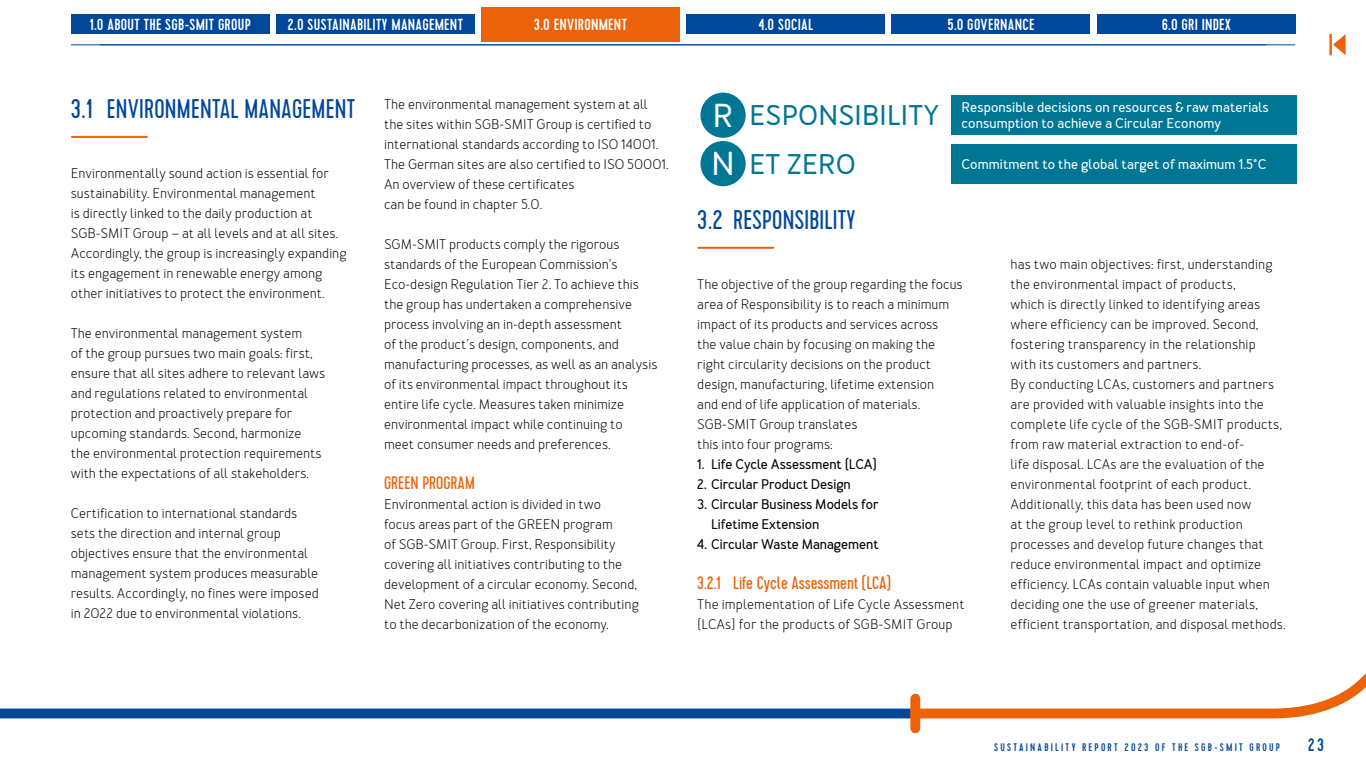
<style>
.page{position:relative;width:1366px;height:768px;background:#fff}
.page>*{position:absolute;margin:0;border:0;box-sizing:border-box;transform-origin:0 0}
.t1{font:700 33.2px/48.4px "Merlo";color:#fff}
.t2{font:700 28.5px/48.4px "Merlo";letter-spacing:.01em;color:#007695}
.t3{font:27px "Cervo";letter-spacing:.01em;color:#00489a}
.t4{font:18px "Cervo";color:#eb6209}
.t5{font:500 18px "Cervo";color:#00489a}
.t6{font:500 16px "Cervo";letter-spacing:.02em;color:#fff}
.t7{font:700 14.1px/16.4px "Merlo";letter-spacing:.01em;color:#fff}
.t8{font:14px/20px "Merlo";color:#000}
.t9{font:700 14px/20px "Merlo";color:#000}
.t10{font:500 11px "Cervo";letter-spacing:.2em;color:#00489a}
</style>
<div class="page">
<hr style="left:71px;top:44px;width:1224px;height:1px;background:#00489a">
<div style="left:0;top:709px;width:915px;height:9px;background:#00489a"></div>
<div style="left:910px;top:699px;width:10px;height:29px;background:#eb6209"></div>
<svg style="left:905px;top:673px;width:461px;height:50px"></svg>
<hr style="left:72px;top:136px;width:75px;height:2px;background:#eb6209">
<hr style="left:698px;top:247px;width:75px;height:2px;background:#eb6209">
<div style="left:481px;top:7px;width:199px;height:34px;background:#eb6209"></div>
<div style="left:700px;top:93px;width:46px;height:45px;background:#007695;border-radius:50%"></div>
<div style="left:700px;top:141px;width:46px;height:45px;background:#007695;border-radius:50%"></div>
<div style="left:951px;top:95px;width:346px;height:40px;background:#007695"></div>
<div style="left:951px;top:144px;width:346px;height:40px;background:#007695"></div>
<div style="left:71px;top:14px;width:198px;height:20px;background:#00489a"></div>
<div style="left:276px;top:14px;width:199px;height:20px;background:#00489a"></div>
<div style="left:687px;top:14px;width:198px;height:20px;background:#00489a"></div>
<div style="left:892px;top:14px;width:198px;height:20px;background:#00489a"></div>
<div style="left:1097px;top:14px;width:198px;height:20px;background:#00489a"></div>
<svg style="left:1329px;top:34px;width:17px;height:21px"></svg>
<p class="t6" style="left:89px;top:15px;width:163px">1.0 ABOUT THE SGB-SMIT GROUP</p>
<p class="t6" style="left:288px;top:15px;width:177px">2.0 SUSTAINABILITY MANAGEMENT</p>
<p class="t6" style="left:758px;top:15px;width:56px">4.0 SOCIAL</p>
<p class="t6" style="left:947px;top:15px;width:89px">5.0 GOVERNANCE</p>
<p class="t6" style="left:1162px;top:15px;width:70px">6.0 GRI INDEX</p>
<p class="t6" style="left:534px;top:15px;width:95px">3.0 ENVIRONMENT</p>
<h3 class="t3" style="left:71px;top:93px;width:286px">3.1 ENVIRONMENTAL MANAGEMENT</h3>
<p class="t8" style="left:71px;top:163px;width:277px">Environmentally sound action is essential for sustainability. Environmental management<br>is directly linked to the daily production at SGB-SMIT Group – at all levels and at all sites.<br>Accordingly, the group is increasingly expanding its engagement in renewable energy among other initiatives to protect the environment.</p>
<p class="t8" style="left:71px;top:323px;width:256px">The environmental management system<br>of the group pursues two main goals: first, ensure that all sites adhere to relevant laws and regulations related to environmental protection and proactively prepare for upcoming standards. Second, harmonize<br>the environmental protection requirements with the expectations of all stakeholders.</p>
<p class="t8" style="left:71px;top:503px;width:250px">Certification to international standards sets the direction and internal group objectives ensure that the environmental management system produces measurable results. Accordingly, no fines were imposed in 2022 due to environmental violations.</p>
<p class="t8" style="left:384px;top:94px;width:286px">The environmental management system at all the sites within SGB-SMIT Group is certified to international standards according to ISO 14001.<br>The German sites are also certified to ISO 50001.<br>An overview of these certificates<br>can be found in chapter 5.0.</p>
<p class="t8" style="left:384px;top:234px;width:275px">SGM-SMIT products comply the rigorous standards of the European Commission’s Eco-design Regulation Tier 2. To achieve this the group has undertaken a comprehensive process involving an in-depth assessment<br>of the product’s design, components, and manufacturing processes, as well as an analysis of its environmental impact throughout its entire life cycle. Measures taken minimize environmental impact while continuing to<br>meet consumer needs and preferences.</p>
<p class="t4" style="left:384px;top:472px;width:92px">GREEN PROGRAM</p>
<p class="t8" style="left:384px;top:494px;width:256px">Environmental action is divided in two<br>focus areas part of the GREEN program<br>of SGB-SMIT Group. First, Responsibility covering all initiatives contributing to the development of a circular economy. Second, Net Zero covering all initiatives contributing to the decarbonization of the economy.</p>
<h1 class="t1" style="left:711px;top:92px;width:25px">R<br>N</h1>
<h2 class="t2" style="left:750px;top:92px;width:191px">ESPONSIBILITY<br>ET ZERO</h2>
<p class="t7" style="left:961px;top:99px;width:309px">Responsible decisions on resources &amp; raw materials consumption to achieve a Circular Economy</p>
<p class="t7" style="left:961px;top:156px;width:307px">Commitment to the global target of maximum 1.5°C</p>
<h3 class="t3" style="left:697px;top:204px;width:160px">3.2 RESPONSIBILITY</h3>
<p class="t8" style="left:697px;top:274px;width:267px">The objective of the group regarding the focus area of Responsibility is to reach a minimum impact of its products and services across<br>the value chain by focusing on making the right circularity decisions on the product design, manufacturing, lifetime extension<br>and end of life application of materials.<br>SGB-SMIT Group translates<br>this into four programs:</p>
<p class="t9" style="left:697px;top:454px;width:181px">1. Life Cycle Assessment (LCA)</p>
<p class="t9" style="left:697px;top:474px;width:155px">2. Circular Product Design</p>
<p class="t9" style="left:711px;top:494px;width:169px;text-indent:-14px">3. Circular Business Models for<br>Lifetime Extension</p>
<p class="t9" style="left:697px;top:534px;width:183px">4. Circular Waste Management</p>
<p class="t4" style="left:697px;top:572px;width:195px">3.2.1 Life Cycle Assessment (LCA)</p>
<p class="t8" style="left:697px;top:594px;width:269px">The implementation of Life Cycle Assessment (LCAs) for the products of SGB-SMIT Group</p>
<p class="t8" style="left:1011px;top:254px;width:277px">has two main objectives: first, understanding the environmental impact of products,<br>which is directly linked to identifying areas where efficiency can be improved. Second, fostering transparency in the relationship<br>with its customers and partners.<br>By conducting LCAs, customers and partners are provided with valuable insights into the complete life cycle of the SGB-SMIT products, from raw material extraction to end-of-<br>life disposal. LCAs are the evaluation of the environmental footprint of each product.<br>Additionally, this data has been used now<br>at the group level to rethink production processes and develop future changes that reduce environmental impact and optimize efficiency. LCAs contain valuable input when deciding one the use of greener materials, efficient transportation, and disposal methods.</p>
<p class="t10" style="left:994px;top:741px;width:288px">SUSTAINABILITY REPORT 2023 OF THE SGB-SMIT GROUP</p>
<p class="t5" style="left:1308px;top:734px;width:18px">23</p>
</div>
